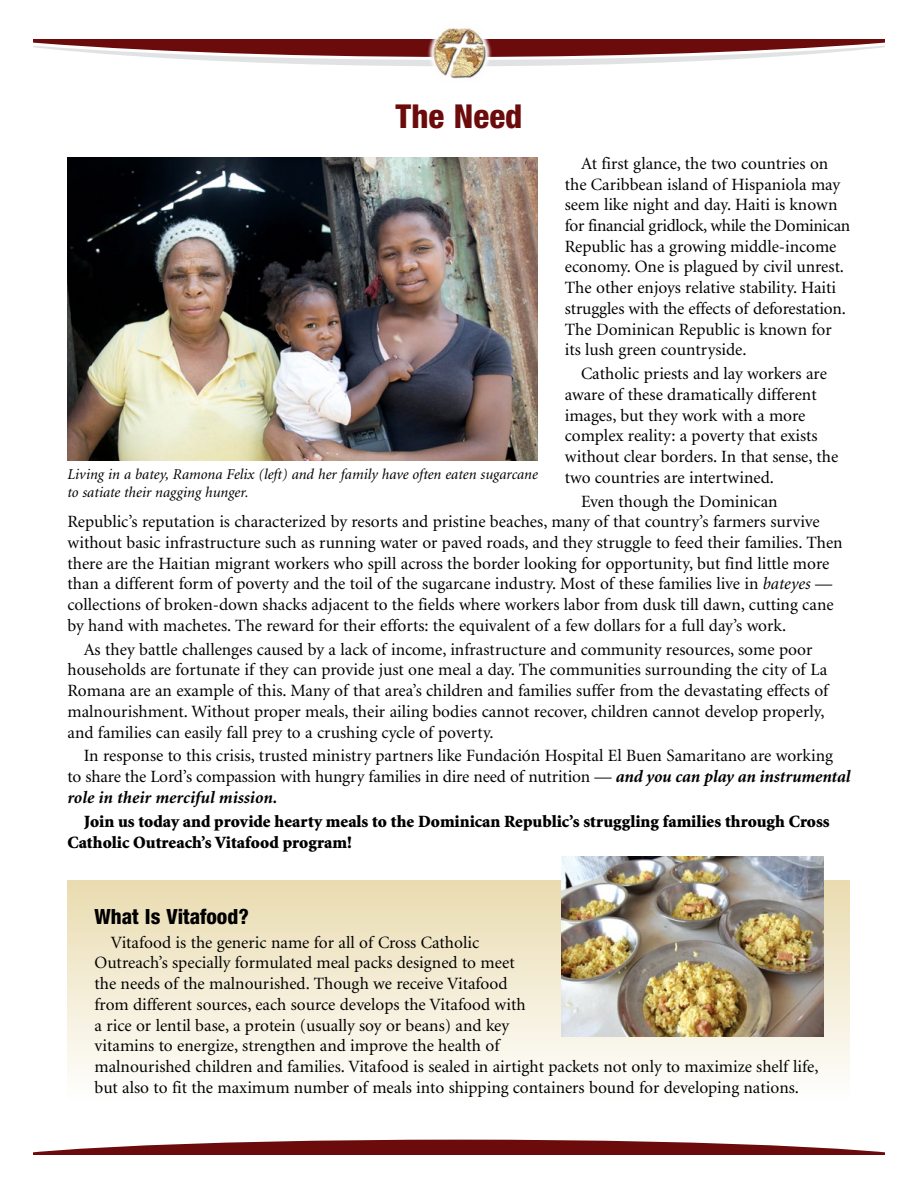
<style>
.page{position:relative;width:918px;height:1188px;background:#fff}
.page>*{position:absolute;margin:0;border:0;box-sizing:border-box;transform-origin:0 0}
.t1{font:800 condensed 33px "Helvetica Neue";color:#6b0b0c}
.t2{font:800 condensed 21px "Helvetica Neue";color:#000}
.t3{font:17.25px/20.7px "Minion";color:#000}
.t4{font:900 17.25px/20.7px "Minion";color:#000}
.t5{font:italic 15px/18px "Minion";color:#000}
.s1{font-style:italic}
.s2{font-weight:700;font-style:italic}
</style>
<div class="page">
<svg style="left:34px;top:1140px;width:850px;height:14px"></svg>
<svg style="left:34px;top:40px;width:850px;height:26px"></svg>
<img style="left:426px;top:28px;width:66px;height:51px">
<div style="left:68px;top:881px;width:782px;height:221px;background:linear-gradient(to bottom,#eadcb0,#fefefe)"></div>
<img style="left:68px;top:158px;width:470px;height:303px">
<img style="left:562px;top:856px;width:262px;height:181px">
<h1 class="t1" style="left:396px;top:96px;width:128px">The Need</h1>
<p class="t3" style="left:565px;top:154px;width:287px;text-indent:16px">At first glance, the two countries on the Caribbean island of Hispaniola may seem like night and day. Haiti is known for financial gridlock, while the Dominican Republic has a growing middle-income economy. One is plagued by civil unrest.<br>The other enjoys relative stability. Haiti struggles with the effects of deforestation.<br>The Dominican Republic is known for its lush green countryside.</p>
<p class="t3" style="left:565px;top:364px;width:275px;text-indent:16px">Catholic priests and lay workers are aware of these dramatically different images, but they work with a more complex reality: a poverty that exists without clear borders. In that sense, the two countries are intertwined.</p>
<p class="t3" style="left:68px;top:491px;width:777px;text-indent:514px">Even though the Dominican Republic’s reputation is characterized by resorts and pristine beaches, many of that country’s farmers survive without basic infrastructure such as running water or paved roads, and they struggle to feed their families. Then there are the Haitian migrant workers who spill across the border looking for opportunity, but find little more than a different form of poverty and the toil of the sugarcane industry. Most of these families live in <span class="s1">bateyes</span> — collections of broken-down shacks adjacent to the fields where workers labor from dusk till dawn, cutting cane by hand with machetes. The reward for their efforts: the equivalent of a few dollars for a full day’s work.</p>
<p class="t3" style="left:68px;top:640px;width:762px;text-indent:16px">As they battle challenges caused by a lack of income, infrastructure and community resources, some poor households are fortunate if they can provide just one meal a day. The communities surrounding the city of La Romana are an example of this. Many of that area’s children and families suffer from the devastating effects of malnourishment. Without proper meals, their ailing bodies cannot recover, children cannot develop properly, and families can easily fall prey to a crushing cycle of poverty.</p>
<p class="t3" style="left:68px;top:746px;width:784px;text-indent:16px">In response to this crisis, trusted ministry partners like Fundación Hospital El Buen Samaritano are working to share the Lord’s compassion with hungry families in dire need of nutrition — <span class="s2">and you can play an instrumental role in their merciful mission.</span></p>
<p class="t4" style="left:68px;top:811px;width:764px;text-indent:16px">Join us today and provide hearty meals to the Dominican Republic’s struggling families through Cross<br>Catholic Outreach’s Vitafood program!</p>
<p class="t5" style="left:68px;top:466px;width:472px">Living in a batey, Ramona Felix (left) and her family have often eaten sugarcane to satiate their nagging hunger.</p>
<p class="t2" style="left:94px;top:903px;width:156px">What Is Vitafood?</p>
<p class="t3" style="left:95px;top:933px;width:726px;text-indent:16px">Vitafood is the generic name for all of Cross Catholic<br>Outreach’s specially formulated meal packs designed to meet<br>the needs of the malnourished. Though we receive Vitafood<br>from different sources, each source develops the Vitafood with<br>a rice or lentil base, a protein (usually soy or beans) and key<br>vitamins to energize, strengthen and improve the health of<br>malnourished children and families. Vitafood is sealed in airtight packets not only to maximize shelf life, but also to fit the maximum number of meals into shipping containers bound for developing nations.</p>
</div>
